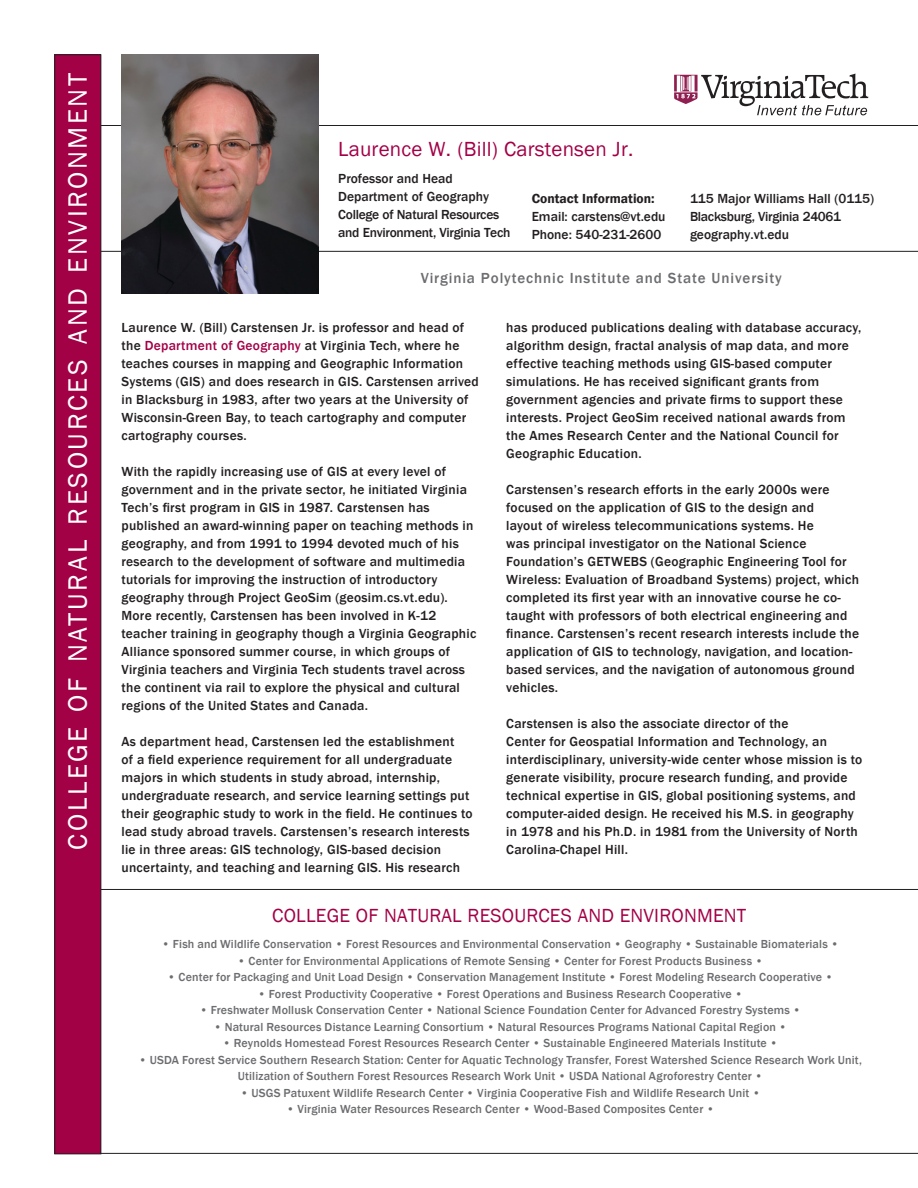
<style>
.page{position:relative;width:918px;height:1188px;background:#fff}
.page>*{position:absolute;margin:0;border:0;box-sizing:border-box;transform-origin:0 0}
.t1{font:27.3px "Franklin Gothic";letter-spacing:.095em;color:#fff}
.t2{font:21px "Franklin Gothic";letter-spacing:.01em;color:#a30146}
.t3{font:19.5px "Franklin Gothic";letter-spacing:.01em;color:#a30146}
.t4{font:500 15px "Franklin Gothic";letter-spacing:.06em;color:#6c6d70}
.t5{font:500 13.5px/18px "Franklin Gothic";letter-spacing:.02em;color:#231f20}
.t6{font:500 13.5px "Franklin Gothic";color:#231f20}
.t7{font:500 13.5px "Franklin Gothic";letter-spacing:-.02em;color:#231f20}
.t8{font:600 13.5px "Franklin Gothic";color:#231f20}
.t9{font:500 12px "Franklin Gothic";letter-spacing:.015em;color:#6c6d70}
.s1{color:#a30146}
</style>
<div class="page">
<svg style="left:101px;top:889px;width:817px;height:265px"></svg>
<svg style="left:101px;top:125px;width:817px;height:127px"></svg>
<svg style="left:674px;top:74px;width:194px;height:41px"></svg>
<div style="left:55px;top:55px;width:46px;height:1099px;background:#a30146"></div>
<div style="left:54px;top:54px;width:47px;height:1100px;border:1px solid #231f20"></div>
<img style="left:122px;top:54px;width:196px;height:240px">
<p class="t1" style="left:61px;top:850px;width:778px;rotate:-90deg">college of natural resources and environment</p>
<p class="t2" style="left:338px;top:136px;width:297px">Laurence W. (Bill) Carstensen Jr.</p>
<p class="t6" style="left:338px;top:171px;width:116px">Professor and Head</p>
<p class="t6" style="left:338px;top:189px;width:152px">Department of Geography</p>
<p class="t7" style="left:338px;top:207px;width:163px">College of Natural Resources</p>
<p class="t7" style="left:338px;top:225px;width:174px">and Environment, Virginia Tech</p>
<p class="t8" style="left:532px;top:190px;width:124px">Contact Information:</p>
<p class="t6" style="left:532px;top:208px;width:135px">Email: carstens@vt.edu</p>
<p class="t6" style="left:532px;top:226px;width:131px">Phone: 540-231-2600</p>
<p class="t6" style="left:690px;top:190px;width:186px">115 Major Williams Hall (0115)</p>
<p class="t7" style="left:690px;top:208px;width:153px">Blacksburg, Virginia 24061</p>
<p class="t6" style="left:690px;top:226px;width:101px">geography.vt.edu</p>
<p class="t4" style="left:421px;top:269px;width:363px">Virginia Polytechnic Institute and State University</p>
<p class="t5" style="left:122px;top:319px;width:359px">Laurence W. (Bill) Carstensen Jr. is professor and head of the <span class="s1">Department of Geography</span> at Virginia Tech, where he teaches courses in mapping and Geographic Information Systems (GIS) and does research in GIS. Carstensen arrived in Blacksburg in 1983, after two years at the University of Wisconsin-Green Bay, to teach cartography and computer cartography courses.</p>
<p class="t5" style="left:122px;top:463px;width:356px">With the rapidly increasing use of GIS at every level of government and in the private sector, he initiated Virginia Tech’s first program in GIS in 1987. Carstensen has published an award-winning paper on teaching methods in geography, and from 1991 to 1994 devoted much of his research to the development of software and multimedia tutorials for improving the instruction of introductory geography through Project GeoSim (geosim.cs.vt.edu).<br>More recently, Carstensen has been involved in K-12 teacher training in geography though a Virginia Geographic Alliance sponsored summer course, in which groups of Virginia teachers and Virginia Tech students travel across the continent via rail to explore the physical and cultural regions of the United States and Canada.</p>
<p class="t5" style="left:122px;top:733px;width:353px">As department head, Carstensen led the establishment<br>of a field experience requirement for all undergraduate majors in which students in study abroad, internship, undergraduate research, and service learning settings put their geographic study to work in the field. He continues to lead study abroad travels. Carstensen’s research interests lie in three areas: GIS technology, GIS-based decision</p>
<p class="t5" style="left:122px;top:859px;width:340px">uncertainty, and teaching and learning GIS. His research</p>
<p class="t5" style="left:506px;top:319px;width:357px">has produced publications dealing with database accuracy, algorithm design, fractal analysis of map data, and more effective teaching methods using GIS-based computer simulations. He has received significant grants from government agencies and private firms to support these interests. Project GeoSim received national awards from the Ames Research Center and the National Council for Geographic Education.</p>
<p class="t5" style="left:506px;top:481px;width:355px">Carstensen’s research efforts in the early 2000s were focused on the application of GIS to the design and<br>layout of wireless telecommunications systems. He<br>was principal investigator on the National Science Foundation’s GETWEBS (Geographic Engineering Tool for Wireless: Evaluation of Broadband Systems) project, which completed its first year with an innovative course he co&shy;taught with professors of both electrical engineering and finance. Carstensen’s recent research interests include the application of GIS to technology, navigation, and location&shy;based services, and the navigation of autonomous ground vehicles.</p>
<p class="t5" style="left:506px;top:715px;width:358px">Carstensen is also the associate director of the<br>Center for Geospatial Information and Technology, an interdisciplinary, university-wide center whose mission is to generate visibility, procure research funding, and provide technical expertise in GIS, global positioning systems, and computer-aided design. He received his M.S. in geography in 1978 and his Ph.D. in 1981 from the University of North Carolina-Chapel Hill.</p>
<p class="t3" style="left:272px;top:904px;width:476px">COLLEGE OF NATURAL RESOURCES AND ENVIRONMENT</p>
<p class="t9" style="left:162px;top:937px;width:678px">• Fish and Wildlife Conservation • Forest Resources and Environmental Conservation • Geography • Sustainable Biomaterials •</p>
<p class="t9" style="left:238px;top:953px;width:527px">• Center for Environmental Applications of Remote Sensing • Center for Forest Products Business •</p>
<p class="t9" style="left:168px;top:970px;width:667px">• Center for Packaging and Unit Load Design • Conservation Management Institute • Forest Modeling Research Cooperative •</p>
<p class="t9" style="left:258px;top:986px;width:486px">• Forest Productivity Cooperative • Forest Operations and Business Research Cooperative •</p>
<p class="t9" style="left:200px;top:1003px;width:603px">• Freshwater Mollusk Conservation Center • National Science Foundation Center for Advanced Forestry Systems •</p>
<p class="t9" style="left:214px;top:1019px;width:575px">• Natural Resources Distance Learning Consortium • Natural Resources Programs National Capital Region •</p>
<p class="t9" style="left:223px;top:1036px;width:557px">• Reynolds Homestead Forest Resources Research Center • Sustainable Engineered Materials Institute •</p>
<p class="t9" style="left:139px;top:1052px;width:725px">• USDA Forest Service Southern Research Station: Center for Aquatic Technology Transfer, Forest Watershed Science Research Work Unit,</p>
<p class="t9" style="left:238px;top:1069px;width:526px">Utilization of Southern Forest Resources Research Work Unit • USDA National Agroforestry Center •</p>
<p class="t9" style="left:240px;top:1085px;width:521px">• USGS Patuxent Wildlife Research Center • Virginia Cooperative Fish and Wildlife Research Unit •</p>
<p class="t9" style="left:286px;top:1102px;width:429px">• Virginia Water Resources Research Center • Wood-Based Composites Center •</p>
</div>
